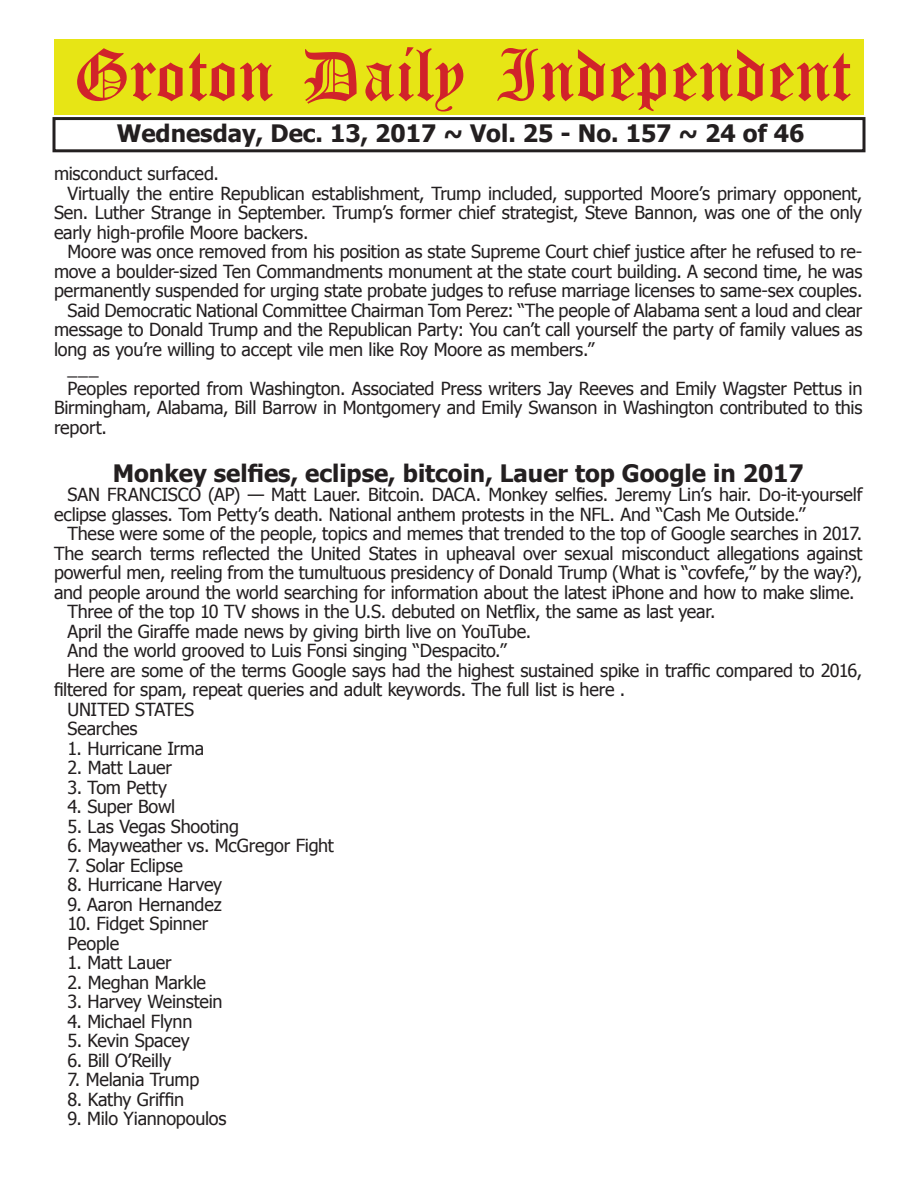
<style>
.page{position:relative;width:918px;height:1188px;background:#fff}
.page>*{position:absolute;margin:0;border:0;box-sizing:border-box;transform-origin:0 0}
.t1{font:54px "Old English Five";color:#d1232a}
.t2{font:700 24px "Tahoma";color:#231f20}
.t3{font:18px/19.5px "Tahoma";letter-spacing:-.01em;color:#231f20}
</style>
<div class="page">
<div style="left:52px;top:117px;width:814px;height:35px;border:3px solid #231f20"></div>
<div style="left:54px;top:40px;width:810px;height:75px;background:#e7e515"></div>
<h1 class="t1" style="left:73px;top:50px;width:779px">Groton Daily Independent</h1>
<h2 class="t2" style="left:117px;top:116px;width:689px">Wednesday, Dec. 13, 2017 ~ Vol. 25 - No. 157 ~ 24 of 46</h2>
<p class="t3" style="left:54px;top:163px;width:166px">misconduct surfaced.</p>
<p class="t3" style="left:68px;top:182px;width:796px">Virtually the entire Republican establishment, Trump included, supported Moore’s primary opponent,</p>
<p class="t3" style="left:54px;top:202px;width:810px">Sen. Luther Strange in September. Trump’s former chief strategist, Steve Bannon, was one of the only</p>
<p class="t3" style="left:54px;top:221px;width:256px">early high-profile Moore backers.</p>
<p class="t3" style="left:68px;top:241px;width:796px">Moore was once removed from his position as state Supreme Court chief justice after he refused to re-</p>
<p class="t3" style="left:54px;top:260px;width:810px">move a boulder-sized Ten Commandments monument at the state court building. A second time, he was</p>
<p class="t3" style="left:54px;top:280px;width:810px">permanently suspended for urging state probate judges to refuse marriage licenses to same-sex couples.</p>
<p class="t3" style="left:68px;top:299px;width:796px">Said Democratic National Committee Chairman Tom Perez: “The people of Alabama sent a loud and clear</p>
<p class="t3" style="left:54px;top:319px;width:810px">message to Donald Trump and the Republican Party: You can’t call yourself the party of family values as</p>
<p class="t3" style="left:54px;top:338px;width:542px">long as you’re willing to accept vile men like Roy Moore as members.”</p>
<p class="t3" style="left:68px;top:358px;width:33px">___</p>
<p class="t3" style="left:68px;top:377px;width:796px">Peoples reported from Washington. Associated Press writers Jay Reeves and Emily Wagster Pettus in</p>
<p class="t3" style="left:54px;top:397px;width:810px">Birmingham, Alabama, Bill Barrow in Montgomery and Emily Swanson in Washington contributed to this</p>
<p class="t3" style="left:54px;top:416px;width:55px">report.</p>
<h2 class="t2" style="left:113px;top:456px;width:693px">Monkey selfies, eclipse, bitcoin, Lauer top Google in 2017</h2>
<p class="t3" style="left:54px;top:484px;width:810px;text-indent:14px">SAN FRANCISCO (AP) — Matt Lauer. Bitcoin. DACA. Monkey selfies. Jeremy Lin’s hair. Do-it-yourself eclipse glasses. Tom Petty’s death. National anthem protests in the NFL. And “Cash Me Outside.”</p>
<p class="t3" style="left:68px;top:523px;width:796px">These were some of the people, topics and memes that trended to the top of Google searches in 2017.</p>
<p class="t3" style="left:54px;top:543px;width:810px">The search terms reflected the United States in upheaval over sexual misconduct allegations against</p>
<p class="t3" style="left:54px;top:562px;width:810px">powerful men, reeling from the tumultuous presidency of Donald Trump (What is “covfefe,” by the way?),</p>
<p class="t3" style="left:54px;top:582px;width:802px">and people around the world searching for information about the latest iPhone and how to make slime.</p>
<p class="t3" style="left:68px;top:601px;width:650px">Three of the top 10 TV shows in the U.S. debuted on Netflix, the same as last year.</p>
<p class="t3" style="left:68px;top:621px;width:465px">April the Giraffe made news by giving birth live on YouTube.</p>
<p class="t3" style="left:68px;top:640px;width:441px">And the world grooved to Luis Fonsi singing “Despacito.”</p>
<p class="t3" style="left:68px;top:660px;width:796px">Here are some of the terms Google says had the highest sustained spike in traffic compared to 2016,</p>
<p class="t3" style="left:54px;top:679px;width:573px">filtered for spam, repeat queries and adult keywords. The full list is here .</p>
<p class="t3" style="left:68px;top:699px;width:128px">UNITED STATES</p>
<p class="t3" style="left:68px;top:718px;width:72px">Searches</p>
<p class="t3" style="left:68px;top:738px;width:138px">1. Hurricane Irma</p>
<p class="t3" style="left:68px;top:757px;width:106px">2. Matt Lauer</p>
<p class="t3" style="left:68px;top:777px;width:101px">3. Tom Petty</p>
<p class="t3" style="left:68px;top:796px;width:109px">4. Super Bowl</p>
<p class="t3" style="left:68px;top:816px;width:173px">5. Las Vegas Shooting</p>
<p class="t3" style="left:68px;top:835px;width:268px">6. Mayweather vs. McGregor Fight</p>
<p class="t3" style="left:68px;top:855px;width:117px">7. Solar Eclipse</p>
<p class="t3" style="left:68px;top:874px;width:156px">8. Hurricane Harvey</p>
<p class="t3" style="left:68px;top:894px;width:156px">9. Aaron Hernandez</p>
<p class="t3" style="left:68px;top:913px;width:142px">10. Fidget Spinner<br>People</p>
<p class="t3" style="left:68px;top:952px;width:106px">1. Matt Lauer</p>
<p class="t3" style="left:68px;top:972px;width:140px">2. Meghan Markle</p>
<p class="t3" style="left:68px;top:991px;width:157px">3. Harvey Weinstein</p>
<p class="t3" style="left:68px;top:1011px;width:126px">4. Michael Flynn</p>
<p class="t3" style="left:68px;top:1030px;width:124px">5. Kevin Spacey</p>
<p class="t3" style="left:68px;top:1050px;width:106px">6. Bill O’Reilly</p>
<p class="t3" style="left:68px;top:1069px;width:133px">7. Melania Trump</p>
<p class="t3" style="left:68px;top:1089px;width:118px">8. Kathy Griffin</p>
<p class="t3" style="left:68px;top:1108px;width:161px">9. Milo Yiannopoulos</p>
</div>
